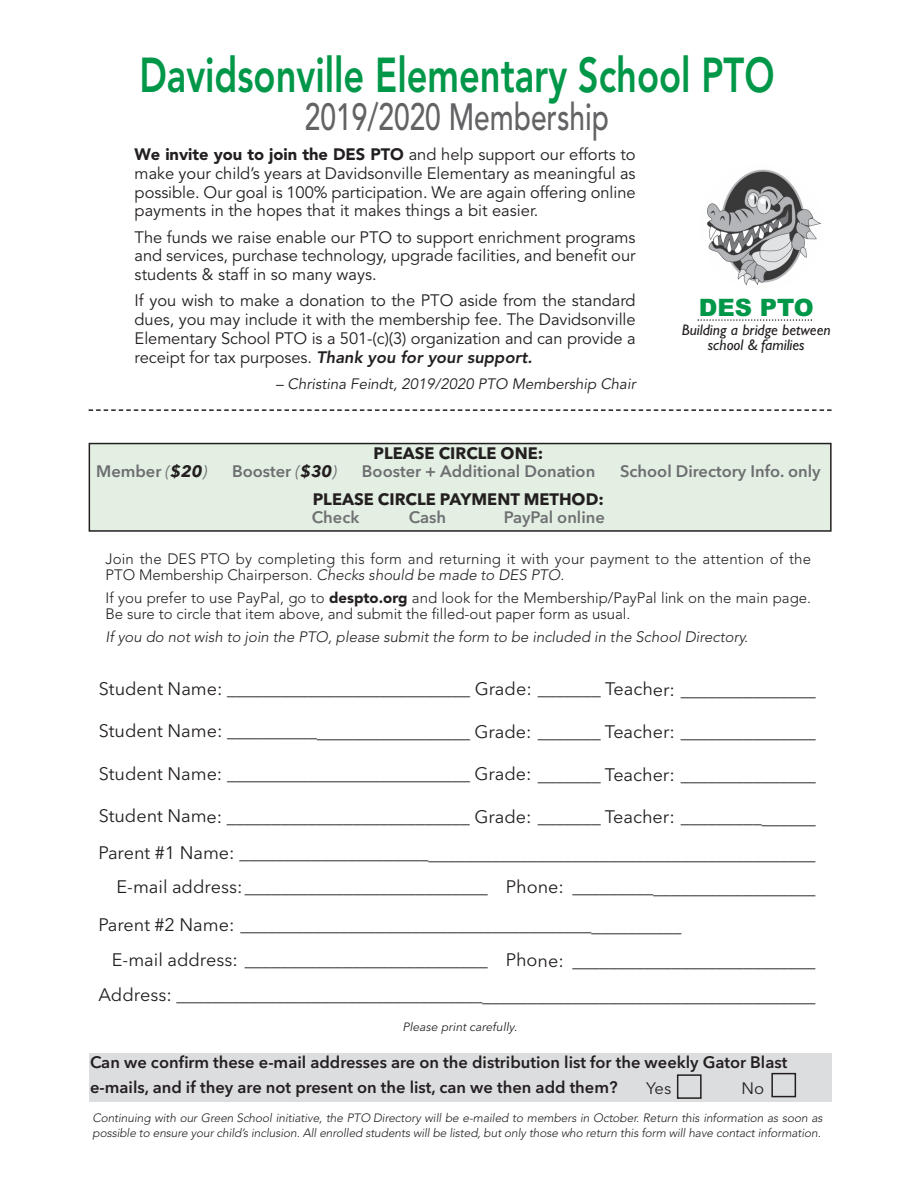
<style>
.page{position:relative;width:918px;height:1188px;background:#fff}
.page>*{position:absolute;margin:0;border:0;box-sizing:border-box;transform-origin:0 0}
.t1{font:800 48.6px "Avenir";color:#009748;scale:.75 1}
.t2{font:500 37.65px "Avenir";color:#636366;scale:.75 1}
.t3{font:900 24px "Arial";color:#009748}
.t4{font:18px/36.6px "Avenir Next";letter-spacing:-.005em;color:#231f20}
.t5{font:16.5px/18.8px "Avenir";letter-spacing:-.005em;color:#231f20;text-align:justify}
.t6{font:600 16.5px/24.6px "Avenir Next";color:#231f20}
.t7{font:600 16.5px "Avenir Next";color:#6c6d70}
.t8{font:700 16.5px "Avenir Next";color:#231f20}
.t9{font:600 16.5px "Avenir Next";color:#6f7073}
.t10{font:16.5px "Avenir Next";color:#231f20}
.t11{font:italic 15.45px/15.5px "Gill Sans";color:#231f20;text-align:center}
.t12{font:300 15px/16.5px "Avenir";color:#231f20}
.t13{font:italic 300 15px "Avenir";color:#231f20}
.t14{font:italic 15px "Avenir";color:#231f20}
.t15{font:italic 300 12px/15px "Avenir";letter-spacing:-.01em;color:#231f20}
.t16{font:italic 12px "Avenir Next";letter-spacing:-.005em;color:#231f20}
.s1{font-weight:900}
.s2{font-weight:800;font-style:italic}
.s3{font-weight:400;font-style:italic}
.s4{font-weight:700;font-style:italic;color:#231f20}
.s5{font-style:italic}
</style>
<div class="page">
<svg style="left:697px;top:319px;width:115px;height:2px"></svg>
<img style="left:700px;top:164px;width:123px;height:126px;border-radius:50%">
<div style="left:89px;top:1053px;width:743px;height:49px;background:#dcdddf"></div>
<div style="left:677px;top:1074px;width:25px;height:25px;border:2px solid #231f20"></div>
<div style="left:771px;top:1073px;width:25px;height:24px;border:2px solid #231f20"></div>
<svg style="left:89px;top:409px;width:743px;height:2px"></svg>
<div style="left:89px;top:444px;width:742px;height:87px;background:#e3efe3"></div>
<div style="left:89px;top:443px;width:743px;height:89px;border:2px solid #231f20"></div>
<h1 class="t1" style="left:139px;top:38px;width:848px">Davidsonville Elementary School PTO</h1>
<h2 class="t2" style="left:305px;top:85px;width:407px">2019/2020 Membership</h2>
<p class="t5" style="left:135px;top:145px;width:503px"><span class="s1">We invite you to join the DES PTO</span> and help support our efforts to make your child’s years at Davidsonville Elementary as meaningful as possible. Our goal is 100% participation. We are again offering online payments in the hopes that it makes things a bit easier.</p>
<p class="t5" style="left:135px;top:228px;width:503px">The funds we raise enable our PTO to support enrichment programs and services, purchase technology, upgrade facilities, and benefit our students &amp; staff in so many ways.</p>
<p class="t5" style="left:135px;top:292px;width:503px">If you wish to make a donation to the PTO aside from the standard dues, you may include it with the membership fee. The Davidsonville Elementary School PTO is a 501-(c)(3) organization and can provide a receipt for tax purposes. <span class="s2">Thank you for your support.</span></p>
<p class="t14" style="left:276px;top:375px;width:361px">– Christina Feindt, 2019/2020 PTO Membership Chair</p>
<h3 class="t3" style="left:699px;top:294px;width:117px">DES PTO</h3>
<p class="t11" style="left:682px;top:321px;width:150px">Building a bridge between school &amp; families</p>
<p class="t8" style="left:373px;top:439px;width:171px">PLEASE CIRCLE ONE:</p>
<p class="t7" style="left:96px;top:457px;width:113px">Member <span class="s3">(</span><span class="s4">$20</span><span class="s3">)</span></p>
<p class="t7" style="left:232px;top:457px;width:107px">Booster <span class="s3">(</span><span class="s4">$30</span><span class="s3">)</span></p>
<p class="t7" style="left:362px;top:457px;width:235px">Booster + Additional Donation</p>
<p class="t7" style="left:620px;top:457px;width:202px">School Directory Info. only</p>
<p class="t8" style="left:313px;top:485px;width:293px">PLEASE CIRCLE PAYMENT METHOD:</p>
<p class="t9" style="left:312px;top:503px;width:49px">Check</p>
<p class="t9" style="left:409px;top:503px;width:39px">Cash</p>
<p class="t9" style="left:504px;top:503px;width:103px">PayPal online</p>
<p class="t12" style="left:105px;top:550px;width:707px">Join the DES PTO by completing this form and returning it with your payment to the attention of the<br>PTO Membership Chairperson. <span class="s5">Checks should be made to DES PTO</span>.</p>
<p class="t12" style="left:105px;top:589px;width:707px">If you prefer to use PayPal, go to <span class="s1">despto.org</span> and look for the Membership/PayPal link on the main page.<br>Be sure to circle that item above, and submit the filled-out paper form as usual.</p>
<p class="t13" style="left:105px;top:628px;width:644px">If you do not wish to join the PTO, please submit the form to be included in the School Directory.</p>
<p class="t4" style="left:99px;top:670px;width:719px">Student Name: ___________________________ Grade: _______ Teacher: _______________</p>
<p class="t4" style="left:99px;top:712px;width:719px">Student Name: ___________________________ Grade: _______ Teacher: _______________</p>
<p class="t4" style="left:99px;top:755px;width:719px">Student Name: ___________________________ Grade: _______ Teacher: _______________</p>
<p class="t4" style="left:99px;top:798px;width:719px">Student Name: ___________________________ Grade: _______ Teacher: _______________<br>Parent #1 Name: ________________________________________________________________</p>
<p class="t4" style="left:99px;top:867px;width:719px;line-height:38px;text-indent:18px">E-mail address: ___________________________ Phone: ___________________________<br>Parent #2 Name: _________________________________________________</p>
<p class="t4" style="left:98px;top:942px;width:719px;line-height:35.1px;text-align:right">E-mail address: ___________________________ Phone: ___________________________<br>Address: _______________________________________________________________________</p>
<p class="t16" style="left:403px;top:1017px;width:116px">Please print carefully.</p>
<p class="t6" style="left:90px;top:1049px;width:699px">Can we confirm these e-mail addresses are on the distribution list for the weekly Gator Blast e-mails, and if they are not present on the list, can we then add them?</p>
<p class="t10" style="left:646px;top:1074px;width:27px">Yes</p>
<p class="t10" style="left:742px;top:1074px;width:24px">No</p>
<p class="t15" style="left:92px;top:1110px;width:732px">Continuing with our Green School initiative, the PTO Directory will be e-mailed to members in October. Return this information as soon as possible to ensure your child’s inclusion. All enrolled students will be listed, but only those who return this form will have contact information.</p>
</div>
